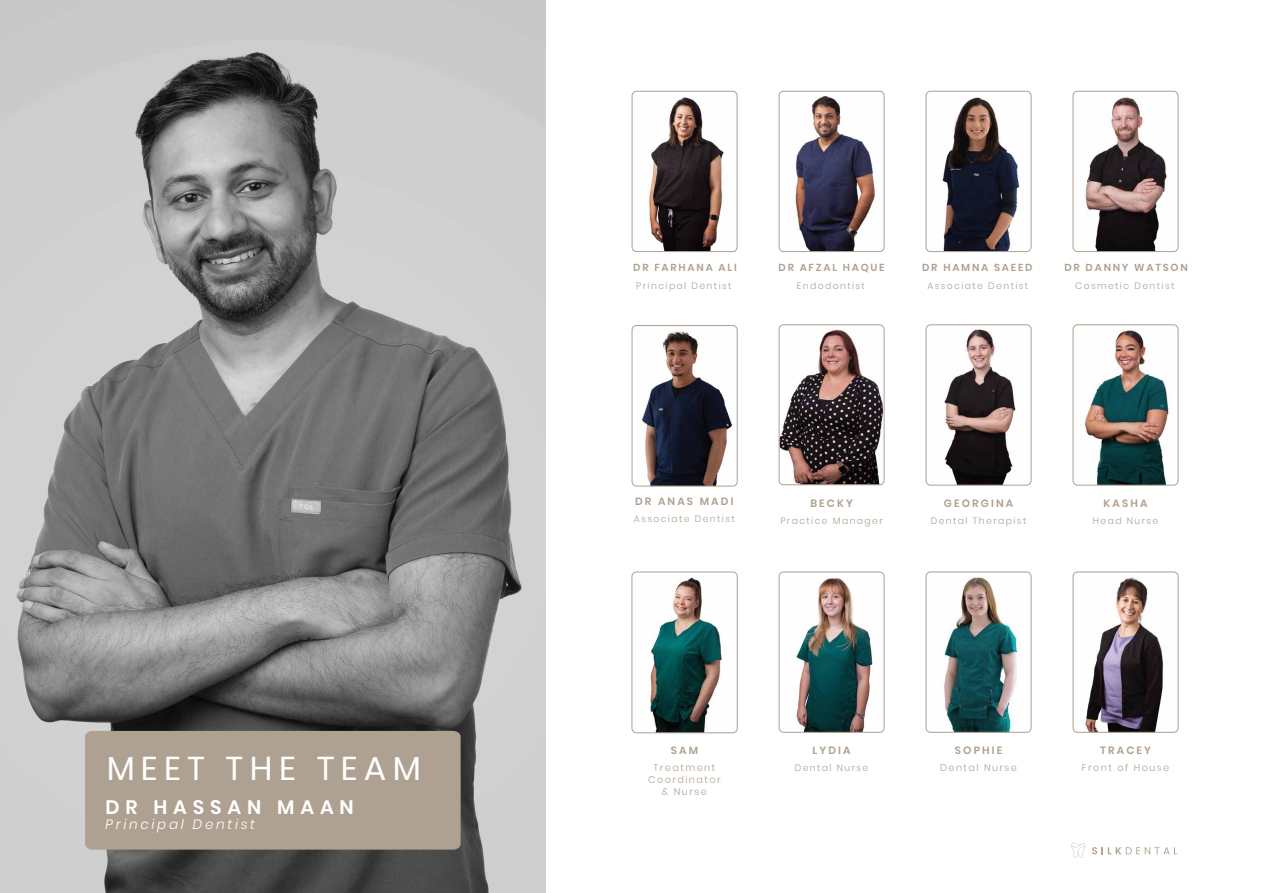
<style>
.page{position:relative;width:1263px;height:893px;background:#fff}
.page>*{position:absolute;margin:0;border:0;box-sizing:border-box;transform-origin:0 0}
.t1{font:33px "Poppins";letter-spacing:.2em;color:#fff}
.t2{font:600 19.5px "Poppins";letter-spacing:.3em;color:#fff}
.t3{font:italic 300 13.5px "Poppins";letter-spacing:.2em;color:#fff}
.t4{font:600 10.65px "Poppins";letter-spacing:.2em;color:#afa191}
.t5{font:600 10.2px "Poppins";letter-spacing:.175em;color:#afa191}
.t6{font:300 9.6px/11.6px "Poppins";letter-spacing:.15em;color:#afa191;text-align:center}
.t7{font:300 9.3px "Poppins";letter-spacing:.15em;color:#afa191}
</style>
<div class="page">
<img style="left:0;top:0;width:545px;height:893px">
<div style="left:85px;top:731px;width:376px;height:119px;background:#afa191"></div>
<img style="left:632px;top:91px;width:105px;height:161px">
<div style="left:632px;top:91px;width:105px;height:161px;border:1px solid #afa090;border-radius:5px"></div>
<img style="left:779px;top:91px;width:105px;height:161px">
<div style="left:779px;top:91px;width:105px;height:161px;border:1px solid #afa090;border-radius:5px"></div>
<img style="left:926px;top:91px;width:105px;height:161px">
<div style="left:926px;top:91px;width:105px;height:161px;border:1px solid #afa090;border-radius:5px"></div>
<img style="left:1073px;top:91px;width:105px;height:161px">
<div style="left:1073px;top:91px;width:105px;height:161px;border:1px solid #afa090;border-radius:5px"></div>
<img style="left:632px;top:572px;width:105px;height:161px">
<div style="left:632px;top:572px;width:105px;height:161px;border:1px solid #afa090;border-radius:5px"></div>
<img style="left:926px;top:572px;width:105px;height:159px">
<div style="left:926px;top:572px;width:105px;height:161px;border:1px solid #af9f8f;border-radius:5px"></div>
<img style="left:1073px;top:572px;width:105px;height:159px">
<div style="left:1073px;top:572px;width:105px;height:161px;border:1px solid #af9f8f;border-radius:5px"></div>
<img style="left:779px;top:572px;width:105px;height:159px">
<div style="left:779px;top:572px;width:105px;height:161px;border:1px solid #af9f8f;border-radius:5px"></div>
<img style="left:779px;top:325px;width:105px;height:160px">
<img style="left:632px;top:326px;width:105px;height:160px">
<div style="left:632px;top:325px;width:105px;height:161px;border:1px solid #afa090;border-radius:5px"></div>
<img style="left:926px;top:325px;width:105px;height:160px">
<div style="left:779px;top:325px;width:105px;height:160px;border:1px solid #afa090;border-radius:5px"></div>
<img style="left:1073px;top:325px;width:105px;height:160px">
<div style="left:1073px;top:325px;width:105px;height:160px;border:1px solid #afa090;border-radius:5px"></div>
<div style="left:926px;top:325px;width:105px;height:160px;border:1px solid #af9f8f;border-radius:5px"></div>
<svg style="left:1092px;top:847px;width:85px;height:7px"></svg>
<svg style="left:1071px;top:843px;width:14px;height:15px"></svg>
<h1 class="t1" style="left:106px;top:749px;width:316px">MEET THE TEAM</h1>
<h2 class="t2" style="left:106px;top:796px;width:250px">DR HASSAN MAAN</h2>
<h3 class="t3" style="left:106px;top:817px;width:151px">Principal Dentist</h3>
<p class="t5" style="left:633px;top:262px;width:105px">DR FARHANA ALI</p>
<p class="t7" style="left:636px;top:280px;width:97px">Principal Dentist</p>
<p class="t5" style="left:778px;top:262px;width:108px">DR AFZAL HAQUE</p>
<p class="t7" style="left:797px;top:280px;width:70px">Endodontist</p>
<p class="t5" style="left:922px;top:262px;width:112px">DR HAMNA SAEED</p>
<p class="t7" style="left:927px;top:280px;width:102px">Associate Dentist</p>
<p class="t5" style="left:1064px;top:262px;width:125px">DR DANNY WATSON</p>
<p class="t7" style="left:1075px;top:280px;width:101px">Cosmetic Dentist</p>
<p class="t4" style="left:635px;top:495px;width:100px">DR ANAS MADI</p>
<p class="t7" style="left:634px;top:514px;width:102px">Associate Dentist</p>
<p class="t4" style="left:810px;top:497px;width:44px">BECKY</p>
<p class="t7" style="left:780px;top:515px;width:104px">Practice Manager</p>
<p class="t4" style="left:944px;top:497px;width:71px">GEORGINA</p>
<p class="t7" style="left:931px;top:515px;width:97px">Dental Therapist</p>
<p class="t4" style="left:1103px;top:497px;width:46px">KASHA</p>
<p class="t7" style="left:1093px;top:515px;width:67px">Head Nurse</p>
<p class="t4" style="left:671px;top:744px;width:29px">SAM</p>
<p class="t6" style="left:648px;top:762px;width:74px">Treatment<br>Coordinator &amp; Nurse</p>
<p class="t4" style="left:812px;top:744px;width:40px">LYDIA</p>
<p class="t7" style="left:795px;top:762px;width:75px">Dental Nurse</p>
<p class="t4" style="left:955px;top:744px;width:49px">SOPHIE</p>
<p class="t6" style="left:940px;top:762px;width:78px">Dental Nurse</p>
<p class="t4" style="left:1100px;top:744px;width:52px">TRACEY</p>
<p class="t6" style="left:1082px;top:762px;width:89px">Front of House</p>
</div>
